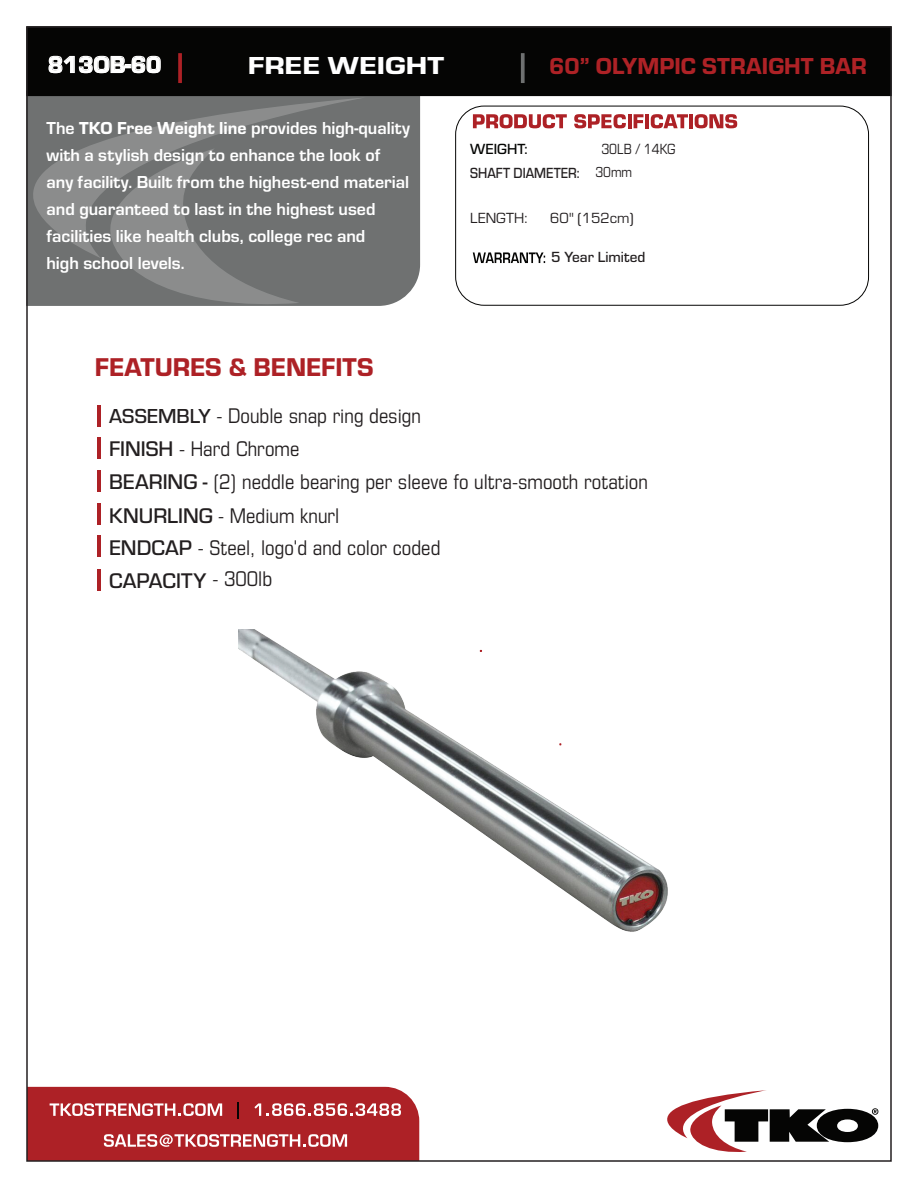
<style>
.page{position:relative;width:918px;height:1188px;background:#fff}
.page>*{position:absolute;margin:0;border:0;box-sizing:border-box;transform-origin:0 0}
.t1{font:26.7px "Eurostile Hea";color:#ad2126}
.t2{font:25.5px "Eurostile Hea";color:#fff;scale:1.23 1}
.t3{font:24px "Eurostile Hea";letter-spacing:.005em;color:#ae2226}
.t4{font:24px "Eurostile Hea";color:#fff}
.t5{font:22.05px/33px "Eurostile Con";color:#231f20}
.t6{font:500 22.05px "Eurostile";color:#231f20}
.t7{font:700 18px/27px "Eurostile";color:#fff}
.t8{font:15.3px "Eurostile";color:#231f20}
.t9{font:500 15.3px "Eurostile";color:#231f20;scale:.89 1}
.t10{font:500 15.3px "Eurostile";color:#231f20}
.t11{font:15.3px "Eurostile Con";color:#231f20}
.t12{font:500 15.3px "Eurostile";color:#040503}
.t13{font:15px "Eurostile Con";color:#231f20}
.s1{font-family:"Eurostile Hea";font-weight:400}
.s2{font-family:"Eurostile";font-weight:500;font-size:21px}
.s3{font-family:"Eurostile";font-weight:500}
.s4{font-family:"Eurostile Con";font-weight:400}
</style>
<div class="page">
<div style="left:29px;top:96px;width:392px;height:210px;background:#6f7171"></div>
<div style="left:455px;top:106px;width:414px;height:200px;border:1px solid #050504;border-radius:28px"></div>
<svg style="left:33px;top:97px;width:333px;height:161px;background:#767878"></svg>
<svg style="left:107px;top:148px;width:192px;height:156px;background:#797b7b"></svg>
<div style="left:26px;top:26px;width:866px;height:70px;background:#050504"></div>
<svg style="left:178px;top:53px;width:4px;height:30px"></svg>
<svg style="left:521px;top:53px;width:4px;height:30px"></svg>
<svg style="left:667px;top:1090px;width:211px;height:62px"></svg>
<svg style="left:29px;top:1087px;width:390px;height:72px;background:#b63b40"></svg>
<svg style="left:473px;top:114px;width:94px;height:14px"></svg>
<svg style="left:574px;top:114px;width:52px;height:14px"></svg>
<hr style="left:628px;top:114px;width:3px;height:14px;background:#ad2126">
<svg style="left:634px;top:114px;width:10px;height:14px"></svg>
<hr style="left:645px;top:114px;width:4px;height:14px;background:#ad2126">
<svg style="left:651px;top:114px;width:37px;height:14px"></svg>
<hr style="left:689px;top:114px;width:4px;height:14px;background:#ad2126">
<svg style="left:695px;top:114px;width:42px;height:14px"></svg>
<svg style="left:473px;top:252px;width:72px;height:11px"></svg>
<svg style="left:48px;top:55px;width:113px;height:19px"></svg>
<hr style="left:97px;top:405px;width:3px;height:22px;background:#ad2126">
<hr style="left:97px;top:438px;width:4px;height:21px;background:#ad2126">
<hr style="left:97px;top:470px;width:4px;height:22px;background:#ad2126">
<hr style="left:97px;top:503px;width:4px;height:22px;background:#ad2126">
<hr style="left:97px;top:536px;width:4px;height:21px;background:#ad2126">
<hr style="left:97px;top:569px;width:3px;height:21px;background:#ad2126">
<img style="left:238px;top:630px;width:430px;height:302px">
<h3 class="t4" style="left:48px;top:48px;width:115px">813OB-60</h3>
<h2 class="t2" style="left:248px;top:48px;width:161px">FREE WEIGHT</h2>
<h3 class="t3" style="left:549px;top:50px;width:319px">60” OLYMPIC STRAIGHT BAR</h3>
<p class="t7" style="left:46px;top:113px;width:365px">The <span class="s1">TKO Free Weight line</span> provides high-quality with a stylish design to enhance the look of any facility. Built from the highest-end material and guaranteed to last in the highest used facilities like health clubs, college rec and<br>high school levels.</p>
<h1 class="t1" style="left:95px;top:349px;width:280px">FEATURES &amp; BENEFITS</h1>
<p class="t12" style="left:470px;top:139px;width:59px">WEIGHT:</p>
<p class="t11" style="left:601px;top:139px;width:76px">30LB / 14KG</p>
<p class="t13" style="left:596px;top:162px;width:38px">30mm</p>
<p class="t9" style="left:470px;top:162px;width:124px">SHAFT DIAMETER:</p>
<p class="t8" style="left:470px;top:208px;width:59px">LENGTH:</p>
<p class="t8" style="left:550px;top:208px;width:85px">60" (152cm)</p>
<p class="t10" style="left:551px;top:246px;width:96px">5 Year Limited</p>
<p class="t5" style="left:109px;top:398px;width:540px"><span class="s2">ASSEMBLY</span> - Double snap ring design<br><span class="s3">FINISH</span> - Hard Chrome<br><span class="s3">BEARING -</span> (2) neddle bearing per sleeve fo ultra-smooth rotation</p>
<p class="t5" style="left:109px;top:498px;width:333px;line-height:32.2px"><span class="s3">KNURLING</span> - Medium knurl<br><span class="s3">ENDCAP</span> - Steel, logo'd and color coded</p>
<p class="t6" style="left:109px;top:565px;width:165px">CAPACITY <span class="s4">- 300lb</span></p>
</div>
